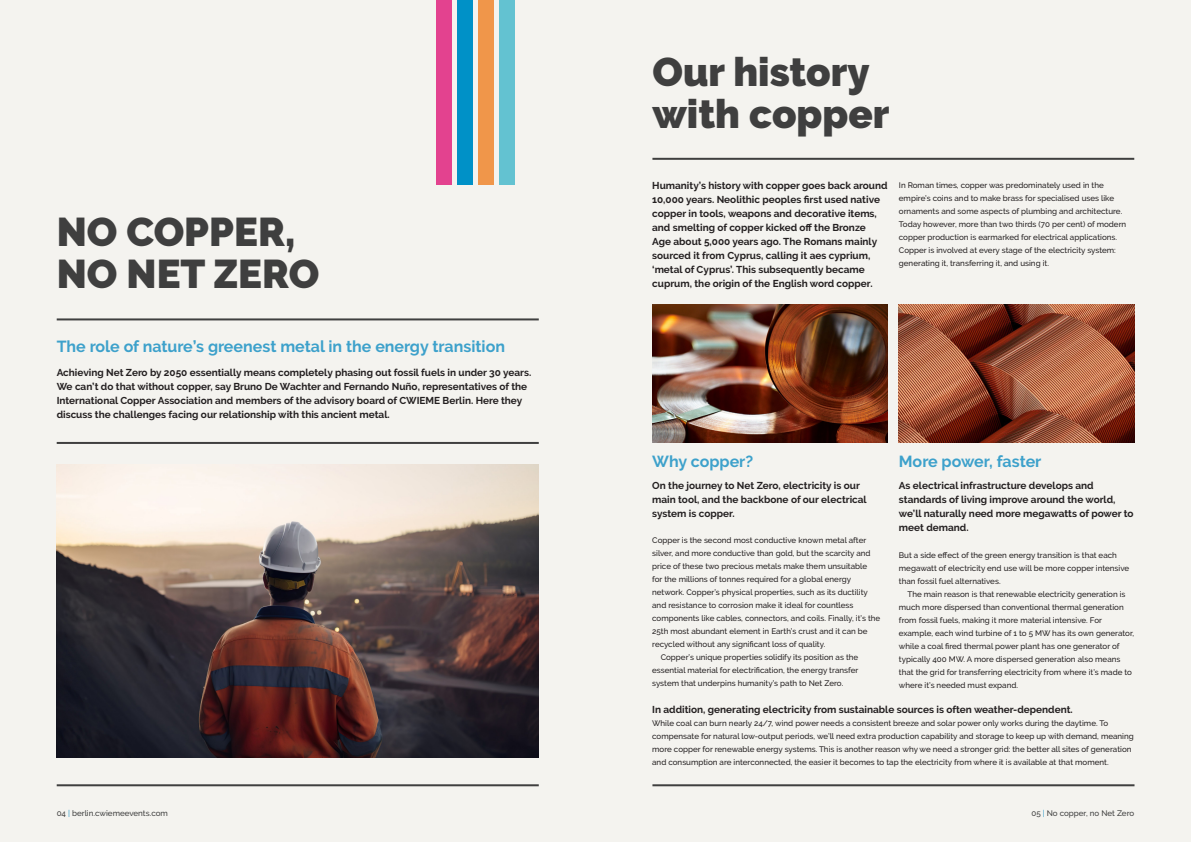
<style>
.page{position:relative;width:1191px;height:842px;background:#f4f3ef}
.page>*{position:absolute;margin:0;border:0;box-sizing:border-box;transform-origin:0 0}
.t1{font:900 40px/42px "Raleway";color:#3f3f3f}
.t2{font:700 16px "Raleway";color:#3da1cb}
.t3{font:700 10px/14px "Raleway";color:#231f20}
.t4{font:500 8px/13px "Raleway";color:#231f20}
.Body_text{font:500 8px "Raleway";color:#3f3f3f}
.s1{color:#3da1cb}
</style>
<div class="page">
<hr style="left:57px;top:318px;width:482px;height:2px;background:#3f3f3f">
<img style="left:57px;top:465px;width:482px;height:292px">
<hr style="left:57px;top:442px;width:482px;height:2px;background:#3f3f3f">
<hr style="left:652px;top:158px;width:482px;height:2px;background:#3f3f3f">
<img style="left:652px;top:305px;width:235px;height:137px">
<img style="left:899px;top:305px;width:235px;height:137px">
<hr style="left:57px;top:784px;width:482px;height:2px;background:#3f3f3f">
<hr style="left:652px;top:784px;width:482px;height:2px;background:#3f3f3f">
<div style="left:437px;top:0;width:15px;height:185px;background:#e3428f"></div>
<div style="left:499px;top:0;width:15px;height:185px;background:#63c2d1"></div>
<div style="left:478px;top:0;width:15px;height:185px;background:#f0964a"></div>
<div style="left:457px;top:0;width:16px;height:185px;background:#0091c7"></div>
<p class="t1" style="left:57px;top:211px;width:264px">NO COPPER,<br>NO NET ZERO</p>
<p class="t2" style="left:57px;top:337px;width:450px">The role of nature’s greenest metal in the energy transition</p>
<p class="t3" style="left:57px;top:365px;width:476px">Achieving Net Zero by 2050 essentially means completely phasing out fossil fuels in under 30 years.<br>We can’t do that without copper, say Bruno De Wachter and Fernando Nuño, representatives of the International Copper Association and members of the advisory board of CWIEME Berlin. Here they discuss the challenges facing our relationship with this ancient metal.</p>
<p class="Body_text" style="left:57px;top:809px;width:113px">04 <span class="s1">|</span> berlin.cwiemeevents.com</p>
<p class="t1" style="left:652px;top:51px;width:238px">Our history with copper</p>
<p class="t3" style="left:652px;top:179px;width:237px">Humanity’s history with copper goes back around 10,000 years. Neolithic peoples first used native copper in tools, weapons and decorative items, and smelting of copper kicked off the Bronze<br>Age about 5,000 years ago. The Romans mainly sourced it from Cyprus, calling it aes cyprium, ‘metal of Cyprus’. This subsequently became cuprum, the origin of the English word copper.</p>
<p class="t4" style="left:899px;top:178px;width:229px">In Roman times, copper was predominately used in the empire’s coins and to make brass for specialised uses like ornaments and some aspects of plumbing and architecture.<br>Today however, more than two thirds (70 per cent) of modern copper production is earmarked for electrical applications.<br>Copper is involved at every stage of the electricity system: generating it, transferring it, and using it.</p>
<p class="t2" style="left:899px;top:452px;width:144px">More power, faster</p>
<p class="t3" style="left:899px;top:478px;width:236px">As electrical infrastructure develops and standards of living improve around the world, we’ll naturally need more megawatts of power to meet demand.</p>
<p class="t4" style="left:899px;top:549px;width:232px">But a side effect of the green energy transition is that each megawatt of electricity end use will be more copper intensive than fossil fuel alternatives.</p>
<p class="t4" style="left:899px;top:588px;width:237px;text-indent:9px">The main reason is that renewable electricity generation is much more dispersed than conventional thermal generation from fossil fuels, making it more material intensive. For example, each wind turbine of 1 to 5 MW has its own generator, while a coal fired thermal power plant has one generator of typically 400 MW. A more dispersed generation also means that the grid for transferring electricity from where it’s made to where it’s needed must expand.</p>
<p class="t3" style="left:652px;top:703px;width:422px">In addition, generating electricity from sustainable sources is often weather-dependent.</p>
<p class="t4" style="left:652px;top:717px;width:483px">While coal can burn nearly 24/7, wind power needs a consistent breeze and solar power only works during the daytime. To compensate for natural low-output periods, we’ll need extra production capability and storage to keep up with demand, meaning more copper for renewable energy systems. This is another reason why we need a stronger grid: the better all sites of generation and consumption are interconnected, the easier it becomes to tap the electricity from where it is available at that moment.</p>
<p class="t2" style="left:652px;top:452px;width:102px">Why copper?</p>
<p class="t3" style="left:652px;top:478px;width:216px">On the journey to Net Zero, electricity is our main tool, and the backbone of our electrical system is copper.</p>
<p class="t4" style="left:652px;top:534px;width:230px">Copper is the second most conductive known metal after silver, and more conductive than gold, but the scarcity and price of these two precious metals make them unsuitable<br>for the millions of tonnes required for a global energy network. Copper’s physical properties, such as its ductility and resistance to corrosion make it ideal for countless components like cables, connectors, and coils. Finally, it’s the 25th most abundant element in Earth’s crust and it can be recycled without any significant loss of quality.</p>
<p class="t4" style="left:652px;top:651px;width:208px;text-align:justify;text-indent:9px">Copper’s unique properties solidify its position as the essential material for electrification, the energy transfer system that underpins humanity’s path to Net Zero.</p>
<p class="Body_text" style="left:1031px;top:809px;width:104px">05 <span class="s1">|</span> No copper, no Net Zero</p>
</div>
